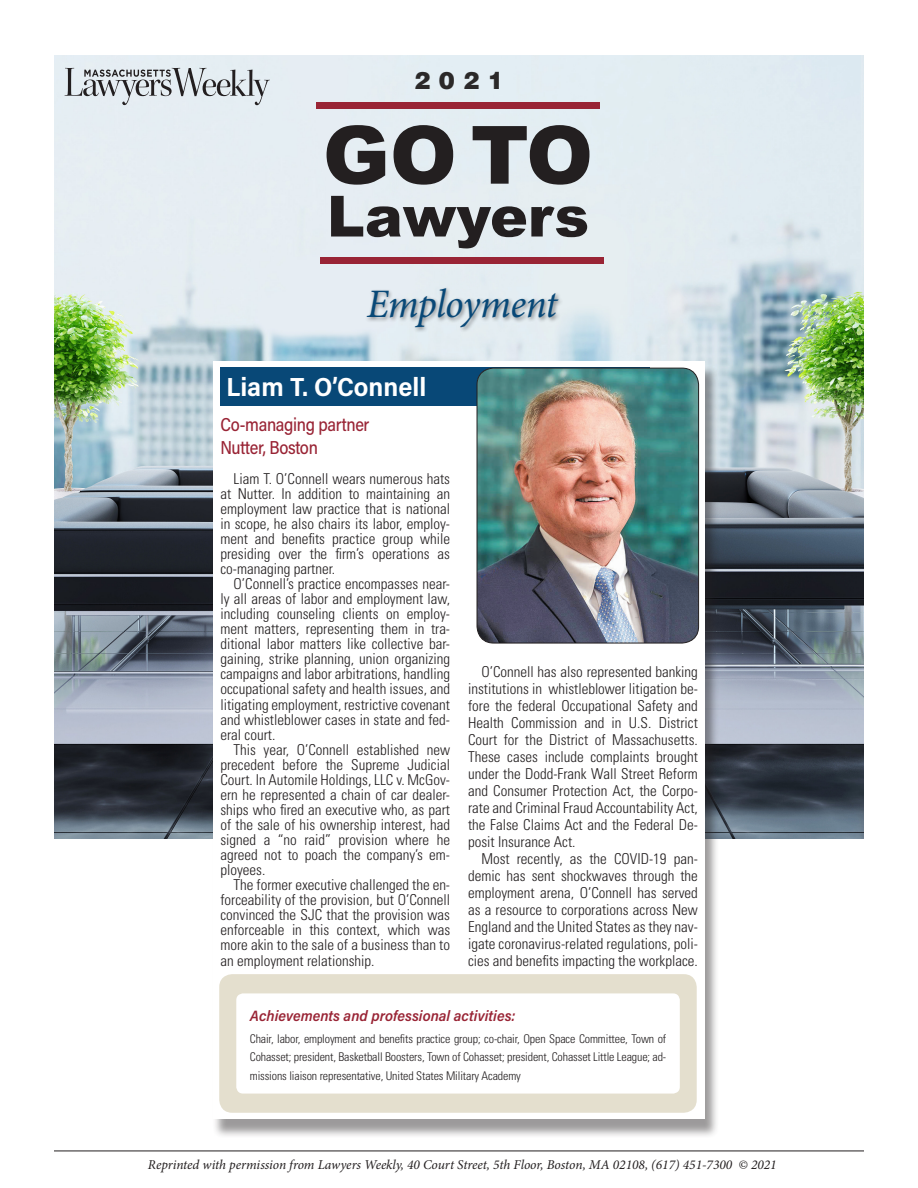
<style>
.page{position:relative;width:918px;height:1188px;background:#fff}
.page>*{position:absolute;margin:0;border:0;box-sizing:border-box;transform-origin:0 0}
.t1{font:900 80.4px "Arial";color:#231f20}
.t2{font:900 56.85px "Arial";color:#231f20}
.t3{font:italic 40.5px "Minion Pro";letter-spacing:-.02em;color:#084877}
.Normal_wrd_1{font:700 26.25px "Acumin Pro Semi Cond";color:#fff}
.t4{font:900 24px "Helvetica";color:#2b2929}
.Normal_wrd_1-2{font:500 18.75px/22.5px "Acumin Pro Semi Cond";letter-spacing:-.02em;color:#992435;scale:.91 1}
.Hon_body{font:300 condensed 15px/15px "Univers LT Std";color:#231f20;text-align:justify}
.Hon_comp{font:italic 600 15px "Acumin Pro Semi Cond";color:#992435}
.t5{font:italic 13.5px "Minion Pro";letter-spacing:-.005em;color:#231f20}
.Hon_body-2{font:300 condensed 12px/18.6px "Univers LT Std";letter-spacing:-.01em;color:#231f20;text-align:justify}
</style>
<div class="page">
<img style="left:54px;top:56px;width:810px;height:783px">
<div style="left:316px;top:103px;width:284px;height:6px;background:#992435"></div>
<div style="left:321px;top:257px;width:283px;height:7px;background:#992435"></div>
<svg style="left:65px;top:68px;width:205px;height:37px;background:#bdc3c7"></svg>
<div style="left:364px;top:286px;width:200px;height:47px;background:#231f20;opacity:.5"></div>
<div style="left:212px;top:366px;width:507px;height:773px;background:#231f20;opacity:.45"></div>
<div style="left:213px;top:361px;width:492px;height:758px;background:#fff"></div>
<div style="left:219px;top:974px;width:478px;height:139px;background:#e4dfce;border-radius:13px"></div>
<div style="left:220px;top:367px;width:429px;height:39px;background:#084877"></div>
<img style="left:477px;top:368px;width:222px;height:275px">
<div style="left:477px;top:368px;width:222px;height:275px;border:1px solid #231f20;border-radius:17px"></div>
<div style="left:236px;top:993px;width:444px;height:101px;background:#fff;border-radius:7px"></div>
<hr style="left:54px;top:1151px;width:810px;height:1px;background:#231f20">
<h3 class="t4" style="left:414px;top:64px;width:91px">2021</h3>
<h1 class="t1" style="left:323px;top:97px;width:272px">GO TO</h1>
<h2 class="t2" style="left:327px;top:175px;width:264px">Lawyers</h2>
<h3 class="t3" style="left:367px;top:277px;width:192px">Employment</h3>
<p class="Normal_wrd_1" style="left:226px;top:368px;width:202px">Liam T. O’Connell</p>
<p class="Normal_wrd_1-2" style="left:221px;top:412px;width:165px">Co-managing partner<br>Nutter, Boston</p>
<p class="Hon_body" style="left:220px;top:471px;width:231px;text-indent:13px">Liam T. O’Connell wears numerous hats at Nutter. In addition to maintaining an employment law practice that is national in scope, he also chairs its labor, employ&shy;ment and benefits practice group while presiding over the firm’s operations as co-managing partner.</p>
<p class="Hon_body" style="left:220px;top:576px;width:231px;text-indent:13px">O’Connell’s practice encompasses near&shy;ly all areas of labor and employment law, including counseling clients on employ&shy;ment matters, representing them in tra&shy;ditional labor matters like collective bar&shy;gaining, strike planning, union organizing campaigns and labor arbitrations, handling occupational safety and health issues, and litigating employment, restrictive covenant and whistleblower cases in state and fed&shy;eral court.</p>
<p class="Hon_body" style="left:220px;top:742px;width:231px;text-indent:13px">This year, O’Connell established new precedent before the Supreme Judicial Court. In Automile Holdings, LLC v. McGov&shy;ern he represented a chain of car dealer&shy;ships who fired an executive who, as part of the sale of his ownership interest, had signed a “no raid” provision where he agreed not to poach the company’s em&shy;ployees.</p>
<p class="Hon_body" style="left:220px;top:877px;width:231px;text-indent:13px">The former executive challenged the en&shy;forceability of the provision, but O’Connell convinced the SJC that the provision was enforceable in this context, which was more akin to the sale of a business than to an employment relationship.</p>
<p class="Hon_body" style="left:468px;top:663px;width:231px;line-height:17px;text-indent:13px">O’Connell has also represented banking institutions in whistleblower litigation be&shy;fore the federal Occupational Safety and Health Commission and in U.S. District Court for the District of Massachusetts.<br>These cases include complaints brought under the Dodd-Frank Wall Street Reform and Consumer Protection Act, the Corpo&shy;rate and Criminal Fraud Accountability Act, the False Claims Act and the Federal De&shy;posit Insurance Act.</p>
<p class="Hon_body" style="left:468px;top:850px;width:231px;line-height:17px;text-indent:13px">Most recently, as the COVID-19 pan&shy;demic has sent shockwaves through the employment arena, O’Connell has served as a resource to corporations across New England and the United States as they nav&shy;igate coronavirus-related regulations, poli&shy;cies and benefits impacting the workplace.</p>
<p class="Hon_comp" style="left:250px;top:1005px;width:267px">Achievements and professional activities:</p>
<p class="Hon_body-2" style="left:250px;top:1029px;width:418px">Chair, labor, employment and benefits practice group; co-chair, Open Space Committee, Town of Cohasset; president, Basketball Boosters, Town of Cohasset; president, Cohasset Little League; ad&shy;missions liaison representative, United States Military Academy</p>
<p class="t5" style="left:148px;top:1156px;width:630px">Reprinted with permission from Lawyers Weekly, 40 Court Street, 5th Floor, Boston, MA 02108, (617) 451-7300 © 2021</p>
</div>
